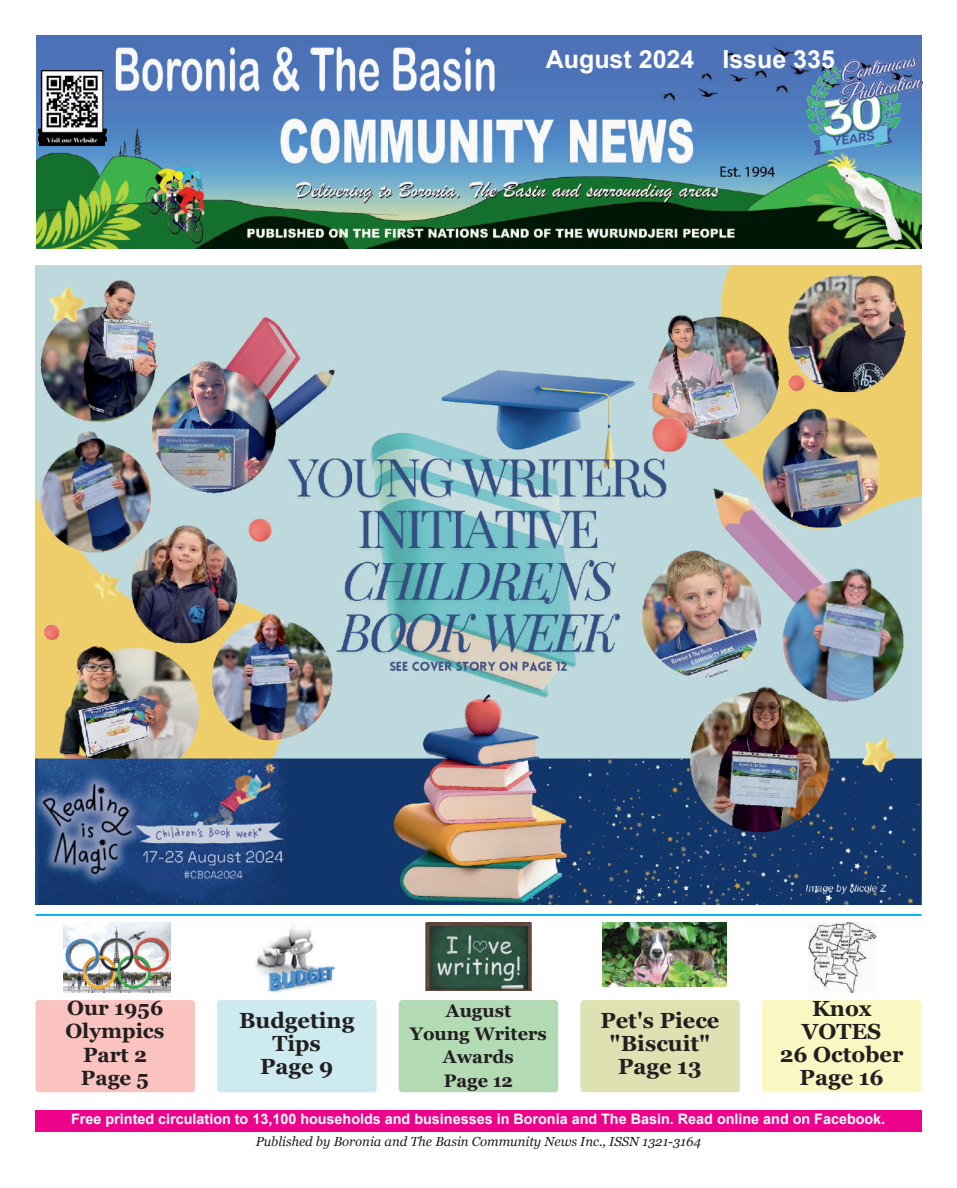
<style>
.page{position:relative;width:957px;height:1188px;background:#fff}
.page>*{position:absolute;margin:0;border:0;box-sizing:border-box;transform-origin:0 0}
.t1{font:700 25px "Arial";color:#fff}
.t2{font:700 21.88px/23.2px "Georgia";color:#231f20;text-align:center}
.t3{font:700 20.62px/23.2px "Georgia";color:#231f20;text-align:center}
.t4{font:700 18.12px/23.2px "Georgia";color:#231f20;text-align:center}
.t5{font:700 14.38px "Arial";color:#fff}
.t6{font:italic 13.12px "Georgia";color:#231f20}
</style>
<div class="page">
<img style="left:37px;top:35px;width:884px;height:213px">
<div style="left:35px;top:1109px;width:886px;height:21px;background:#ed028c"></div>
<img style="left:39px;top:71px;width:67px;height:74px">
<img style="left:804px;top:57px;width:118px;height:98px">
<div style="left:35px;top:999px;width:160px;height:92px;background:#fac3c0;border-radius:4px"></div>
<div style="left:399px;top:999px;width:159px;height:92px;background:#b2dab3;border-radius:4px"></div>
<div style="left:580px;top:999px;width:160px;height:92px;background:#dee2b3;border-radius:4px"></div>
<div style="left:762px;top:999px;width:159px;height:92px;background:#faf7c2;border-radius:4px"></div>
<img style="left:64px;top:922px;width:106px;height:70px">
<div style="left:217px;top:999px;width:159px;height:92px;background:#cceaef;border-radius:4px"></div>
<img style="left:255px;top:926px;width:80px;height:66px">
<img style="left:425px;top:922px;width:106px;height:68px">
<img style="left:602px;top:922px;width:124px;height:64px">
<img style="left:808px;top:922px;width:68px;height:70px">
<img style="left:35px;top:266px;width:886px;height:637px">
<hr style="left:35px;top:913px;width:886px;height:2px;background:#00aeef">
<h1 class="t1" style="left:546px;top:46px;width:291px">August 2024 Issue 335</h1>
<h3 class="t3" style="left:65px;top:995px;width:101px">Our 1956<br>Olympics<br>Part 2<br>Page 5</h3>
<p class="t4" style="left:410px;top:998px;width:139px">August<br>Young Writers<br>Awards<br>Page 12</p>
<h2 class="t2" style="left:600px;top:1008px;width:120px">Pet's Piece "Biscuit"<br>Page 13</h2>
<h2 class="t2" style="left:780px;top:996px;width:125px">Knox<br>VOTES<br>26 October<br>Page 16</h2>
<h2 class="t2" style="left:239px;top:1008px;width:117px">Budgeting<br>Tips<br>Page 9</h2>
<p class="t5" style="left:71px;top:1110px;width:815px">Free printed circulation to 13,100 households and businesses in Boronia and The Basin. Read online and on Facebook.</p>
<p class="t6" style="left:256px;top:1133px;width:447px">Published by Boronia and The Basin Community News Inc., ISSN 1321-3164</p>
</div>
